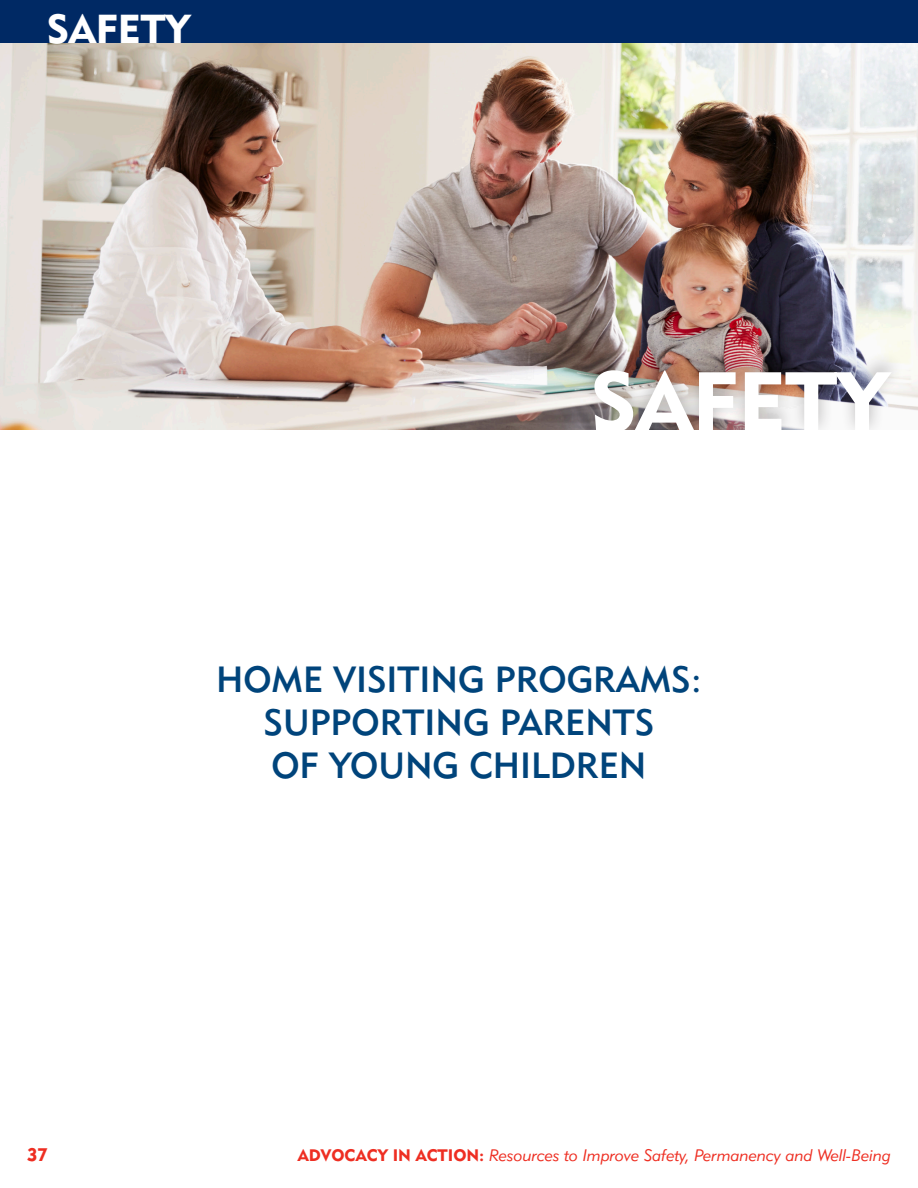
<style>
.page{position:relative;width:918px;height:1188px;background:#fff}
.page>*{position:absolute;margin:0;border:0;box-sizing:border-box;transform-origin:0 0}
.t1{font:83.25px "Geometric 415 BT Black A";color:#fff}
.t2{font:39.9px "Geometric 415 BT Black A";color:#fff}
.Cover_Head{font:36px/43.2px "Geometric 415 BT Medium A";color:#00447b;text-align:center}
.t3{font:18px "Geometric 415 BT Black A";color:#ee2e22}
.t4{font:16.5px "Geometric 415 BT Lite Italic A";color:#ee2e22}
.s1{font-family:"Geometric 415 BT Black A"}
</style>
<div class="page">
<img style="left:0;top:43px;width:918px;height:387px">
<div style="left:580px;top:349px;width:325px;height:92px;background:#231f20;opacity:.31"></div>
<div style="left:0;top:430px;width:918px;height:47px;background:#fff"></div>
<div style="left:0;top:0;width:918px;height:43px;background:#002964"></div>
<h2 class="t2" style="left:47px;top:4px;width:144px">SAFETY</h2>
<p class="t1" style="left:591px;top:351px;width:299px">SAFETY</p>
<p class="Cover_Head" style="left:216px;top:657px;width:487px">HOME VISITING PROGRAMS:<br>SUPPORTING PARENTS<br>OF YOUNG CHILDREN</p>
<p class="t3" style="left:27px;top:1144px;width:22px">37</p>
<p class="t4" style="left:298px;top:1145px;width:595px"><span class="s1">ADVOCACY IN ACTION:</span> Resources to Improve Safety, Permanency and Well-Being</p>
</div>
